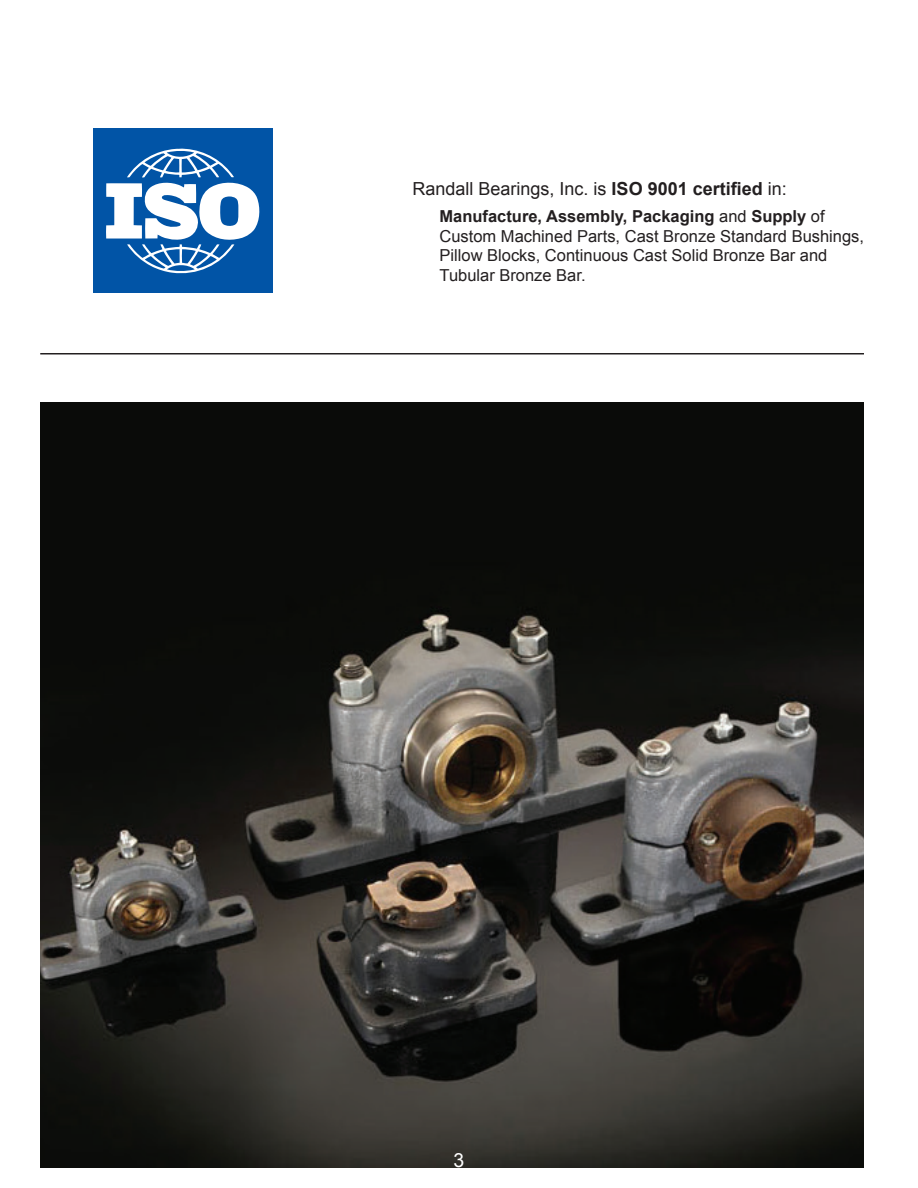
<style>
.page{position:relative;width:918px;height:1188px;background:#fff}
.page>*{position:absolute;margin:0;border:0;box-sizing:border-box;transform-origin:0 0}
.t1{font:19.5px "Arial";color:#fff}
.t2{font:18px "Arial";color:#231f20}
.t3{font:16.5px/19.8px "Arial";color:#231f20}
.s1{font-weight:700}
</style>
<div class="page">
<img style="left:40px;top:402px;width:824px;height:766px">
<hr style="left:40px;top:353px;width:824px;height:2px;background:#231f20">
<div style="left:93px;top:129px;width:180px;height:164px;background:#0154a6"></div>
<svg style="left:106px;top:149px;width:154px;height:125px"></svg>
<p class="t2" style="left:413px;top:177px;width:376px">Randall Bearings, Inc. is <span class="s1">ISO 9001 certified</span> in:</p>
<p class="t3" style="left:440px;top:206px;width:426px"><span class="s1">Manufacture, Assembly, Packaging</span> and <span class="s1">Supply</span> of Custom Machined Parts, Cast Bronze Standard Bushings, Pillow Blocks, Continuous Cast Solid Bronze Bar and Tubular Bronze Bar.</p>
<p class="t1" style="left:454px;top:1147px;width:12px">3</p>
</div>
